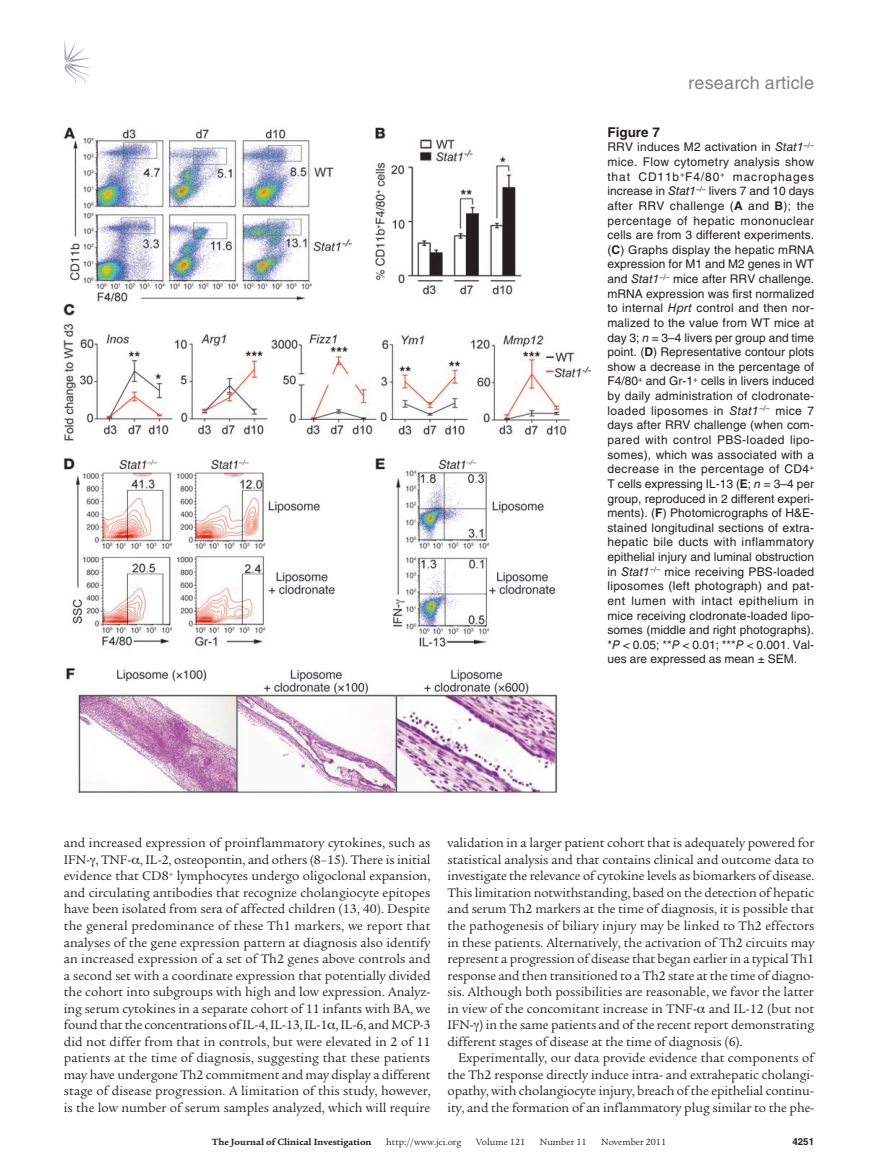
<style>
.page{position:relative;width:878px;height:1175px;background:#fff}
.page>*{position:absolute;margin:0;border:0;box-sizing:border-box;transform-origin:0 0}
.t1{font:18px "Helvetica LT Std";letter-spacing:.01em;color:#808285}
.t2{font:13.5px/16.5px "Legacy Serif Std";letter-spacing:-.005em;color:#231f20;text-align:justify}
.t3{font:700 13.5px "Helvetica LT Std";color:#231f20}
.t4{font:12px/14.7px "Helvetica LT Std";color:#231f20;text-align:justify}
.t5{font:9.75px "Legacy Serif Std";color:#231f20}
.t6{font:700 9.75px "Legacy Serif Std";color:#231f20}
.t7{font:700 9.75px "Helvetica LT Std";color:#231f20}
.s1{font-style:italic}
.s2{font-weight:700}
</style>
<div class="page">
<svg style="left:64px;top:40px;width:27px;height:45px"></svg>
<img style="left:64px;top:127px;width:526px;height:668px">
<h1 class="t1" style="left:688px;top:73px;width:127px">research article</h1>
<p class="t3" style="left:607px;top:124px;width:54px">Figure 7</p>
<p class="t4" style="left:607px;top:140px;width:208px">RRV induces M2 activation in <span class="s1">Stat1</span><sup>–/– </sup>mice. Flow cytometry analysis show that CD11b<sup>+</sup>F4/80<sup>+</sup> macrophages increase in <span class="s1">Stat1</span><sup>–/–</sup> livers 7 and 10 days after RRV challenge (<span class="s2">A</span> and <span class="s2">B</span>); the percentage of hepatic mononuclear cells are from 3 different experiments. (<span class="s2">C</span>) Graphs display the hepatic mRNA expression for M1 and M2 genes in WT and <span class="s1">Stat1</span><sup>–/–</sup> mice after RRV challenge. mRNA expression was first normalized to internal <span class="s1">Hprt</span> control and then nor&shy;malized to the value from WT mice at day 3; <span class="s1">n</span> = 3–4 livers per group and time point. (<span class="s2">D</span>) Representative contour plots show a decrease in the percentage of F4/80<sup>+</sup> and Gr-1<sup>+</sup> cells in livers induced by daily administration of clodronate&shy;loaded liposomes in <span class="s1">Stat1</span><sup>–/–</sup> mice 7 days after RRV challenge (when com&shy;pared with control PBS-loaded lipo&shy;somes), which was associated with a decrease in the percentage of CD4<sup>+ </sup>T cells expressing IL-13 (<span class="s2">E</span>; <span class="s1">n</span> = 3–4 per group, reproduced in 2 different experi&shy;ments). (<span class="s2">F</span>) Photomicrographs of H&amp;E&shy;stained longitudinal sections of extra&shy;hepatic bile ducts with inflammatory epithelial injury and luminal obstruction in <span class="s1">Stat1</span><sup>–/–</sup> mice receiving PBS-loaded liposomes (left photograph) and pat&shy;ent lumen with intact epithelium in mice receiving clodronate-loaded lipo&shy;somes (middle and right photographs). *<span class="s1">P</span> &lt; 0.05; **<span class="s1">P</span> &lt; 0.01; ***<span class="s1">P</span> &lt; 0.001. Val&shy;ues are expressed as mean ± SEM.</p>
<p class="t2" style="left:64px;top:835px;width:368px">and increased expression of proinflammatory cytokines, such as IFN- , TNF- , IL-2, osteopontin, and others (8–15). There is initial evidence that CD8<sup>+</sup> lymphocytes undergo oligoclonal expansion, and circulating antibodies that recognize cholangiocyte epitopes have been isolated from sera of affected children (13, 40). Despite the general predominance of these Th1 markers, we report that analyses of the gene expression pattern at diagnosis also identify an increased expression of a set of Th2 genes above controls and a second set with a coordinate expression that potentially divided the cohort into subgroups with high and low expression. Analyz&shy;ing serum cytokines in a separate cohort of 11 infants with BA, we found that the concentrations of IL-4, IL-13, IL-1 , IL-6, and MCP-3 did not differ from that in controls, but were elevated in 2 of 11 patients at the time of diagnosis, suggesting that these patients may have undergone Th2 commitment and may display a different stage of disease progression. A limitation of this study, however, is the low number of serum samples analyzed, which will require</p>
<p class="t2" style="left:447px;top:835px;width:368px">validation in a larger patient cohort that is adequately powered for statistical analysis and that contains clinical and outcome data to investigate the relevance of cytokine levels as biomarkers of disease.<br>This limitation notwithstanding, based on the detection of hepatic and serum Th2 markers at the time of diagnosis, it is possible that the pathogenesis of biliary injury may be linked to Th2 effectors in these patients. Alternatively, the activation of Th2 circuits may represent a progression of disease that began earlier in a typical Th1 response and then transitioned to a Th2 state at the time of diagno&shy;sis. Although both possibilities are reasonable, we favor the latter in view of the concomitant increase in TNF- and IL-12 (but not IFN- ) in the same patients and of the recent report demonstrating different stages of disease at the time of diagnosis (6).</p>
<p class="t2" style="left:447px;top:1049px;width:368px;text-indent:11px">Experimentally, our data provide evidence that components of the Th2 response directly induce intra- and extrahepatic cholangi&shy;opathy, with cholangiocyte injury, breach of the epithelial continu&shy;ity, and the formation of an inflammatory plug similar to the phe-</p>
<p class="t6" style="left:212px;top:1135px;width:161px">The Journal of Clinical Investigation</p>
<p class="t5" style="left:386px;top:1136px;width:77px">http://www.jci.org</p>
<p class="t5" style="left:476px;top:1136px;width:50px">Volume 121</p>
<p class="t5" style="left:540px;top:1136px;width:48px">Number 11</p>
<p class="t5" style="left:601px;top:1136px;width:66px">November 2011</p>
<p class="t7" style="left:792px;top:1135px;width:23px">4251</p>
</div>
